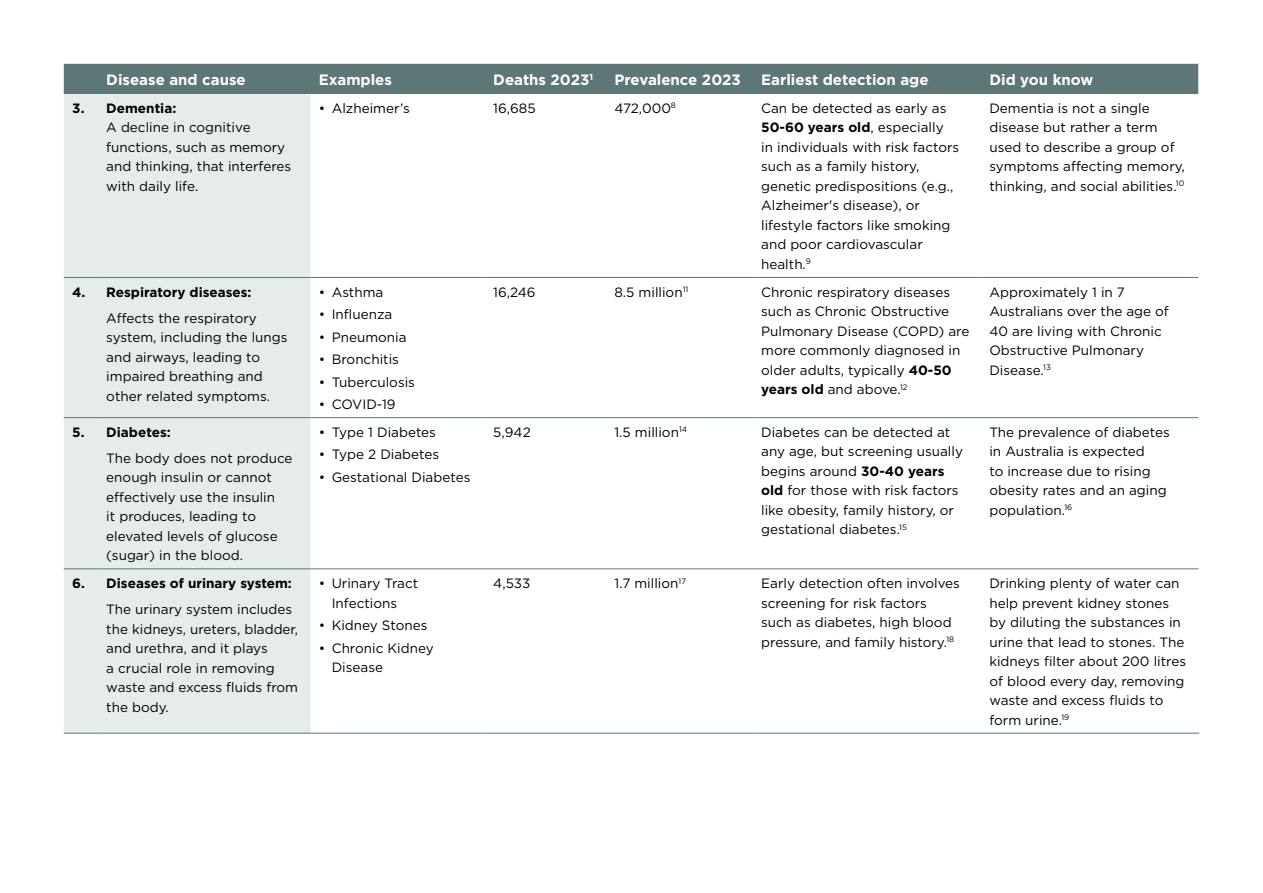
<style>
.page{position:relative;width:1263px;height:893px;background:#fff}
.page>*{position:absolute;margin:0;border:0;box-sizing:border-box;transform-origin:0 0}
.t1{font:700 15px "Gotham";color:#fff}
.t2{font:13.5px/19.5px "Gotham";color:#000}
.t3{font:700 13.5px "Gotham";color:#000}
.s1{font-weight:700}
</style>
<div class="page">
<div style="left:64px;top:64px;width:1134px;height:30px;background:#5c7775"></div>
<div style="left:64px;top:94px;width:246px;height:639px;background:#e6ecec"></div>
<hr style="left:64px;top:277px;width:34px;height:1px;background:#5c7775">
<hr style="left:98px;top:277px;width:212px;height:1px;background:#5c7775">
<hr style="left:310px;top:277px;width:175px;height:1px;background:#5c7775">
<hr style="left:485px;top:277px;width:121px;height:1px;background:#5c7775">
<hr style="left:606px;top:277px;width:147px;height:1px;background:#5c7775">
<hr style="left:753px;top:277px;width:228px;height:1px;background:#5c7775">
<hr style="left:981px;top:277px;width:217px;height:1px;background:#5c7775">
<hr style="left:64px;top:417px;width:34px;height:1px;background:#5c7775">
<hr style="left:98px;top:417px;width:212px;height:1px;background:#5c7775">
<hr style="left:310px;top:417px;width:175px;height:1px;background:#5c7775">
<hr style="left:485px;top:417px;width:121px;height:1px;background:#5c7775">
<hr style="left:606px;top:417px;width:147px;height:1px;background:#5c7775">
<hr style="left:753px;top:417px;width:228px;height:1px;background:#5c7775">
<hr style="left:981px;top:417px;width:217px;height:1px;background:#5c7775">
<hr style="left:64px;top:568px;width:34px;height:1px;background:#5c7775">
<hr style="left:98px;top:568px;width:212px;height:1px;background:#5c7775">
<hr style="left:310px;top:568px;width:175px;height:1px;background:#5c7775">
<hr style="left:485px;top:568px;width:121px;height:1px;background:#5c7775">
<hr style="left:606px;top:568px;width:147px;height:1px;background:#5c7775">
<hr style="left:753px;top:568px;width:228px;height:1px;background:#5c7775">
<hr style="left:981px;top:568px;width:217px;height:1px;background:#5c7775">
<hr style="left:64px;top:733px;width:34px;height:1px;background:#5c7775">
<hr style="left:98px;top:733px;width:212px;height:1px;background:#5c7775">
<hr style="left:310px;top:733px;width:175px;height:1px;background:#5c7775">
<hr style="left:485px;top:733px;width:121px;height:1px;background:#5c7775">
<hr style="left:606px;top:733px;width:147px;height:1px;background:#5c7775">
<hr style="left:753px;top:733px;width:228px;height:1px;background:#5c7775">
<hr style="left:981px;top:733px;width:218px;height:1px;background:#5c7775">
<p class="t1" style="left:106px;top:70px;width:141px">Disease and cause</p>
<p class="t1" style="left:319px;top:70px;width:75px">Examples</p>
<p class="t1" style="left:493px;top:70px;width:101px">Deaths 2023<sup>1</sup></p>
<p class="t1" style="left:614px;top:70px;width:128px">Prevalence 2023</p>
<p class="t1" style="left:761px;top:70px;width:169px">Earliest detection age</p>
<p class="t1" style="left:989px;top:70px;width:105px">Did you know</p>
<p class="t3" style="left:72px;top:99px;width:106px">3. Dementia:</p>
<p class="t2" style="left:106px;top:118px;width:186px">A decline in cognitive functions, such as memory and thinking, that interferes with daily life.</p>
<p class="t2" style="left:319px;top:98px;width:92px">• Alzheimer’s</p>
<p class="t2" style="left:493px;top:98px;width:44px">16,685</p>
<p class="t2" style="left:614px;top:98px;width:63px">472,000<sup>8</sup></p>
<p class="t2" style="left:761px;top:98px;width:200px">Can be detected as early as<br><span class="s1">50-60 years old</span>, especially<br>in individuals with risk factors such as a family history, genetic predispositions (e.g.,<br>Alzheimer's disease), or lifestyle factors like smoking and poor cardiovascular health.<sup>9</sup></p>
<p class="t2" style="left:989px;top:98px;width:197px">Dementia is not a single disease but rather a term used to describe a group of symptoms affecting memory, thinking, and social abilities.<sup>10</sup></p>
<p class="t3" style="left:72px;top:283px;width:181px">4. Respiratory diseases:</p>
<p class="t2" style="left:106px;top:308px;width:183px">Affects the respiratory system, including the lungs and airways, leading to impaired breathing and other related symptoms.</p>
<p class="t3" style="left:72px;top:423px;width:100px">5. Diabetes:</p>
<p class="t2" style="left:106px;top:448px;width:188px">The body does not produce enough insulin or cannot effectively use the insulin<br>it produces, leading to elevated levels of glucose (sugar) in the blood.</p>
<p class="t3" style="left:72px;top:574px;width:221px">6. Diseases of urinary system:</p>
<p class="t2" style="left:106px;top:599px;width:193px">The urinary system includes the kidneys, ureters, bladder, and urethra, and it plays<br>a crucial role in removing waste and excess fluids from the body.</p>
<p class="t2" style="left:319px;top:282px;width:66px">• Asthma</p>
<p class="t2" style="left:319px;top:304px;width:75px">• Influenza</p>
<p class="t2" style="left:319px;top:327px;width:89px">• Pneumonia</p>
<p class="t2" style="left:319px;top:349px;width:82px">• Bronchitis</p>
<p class="t2" style="left:319px;top:372px;width:98px">• Tuberculosis</p>
<p class="t2" style="left:319px;top:394px;width:78px">• COVID-19</p>
<p class="t2" style="left:319px;top:422px;width:119px">• Type 1 Diabetes</p>
<p class="t2" style="left:319px;top:445px;width:122px">• Type 2 Diabetes</p>
<p class="t2" style="left:319px;top:467px;width:153px">• Gestational Diabetes</p>
<p class="t2" style="left:332px;top:573px;width:88px;text-indent:-13px">• Urinary Tract<br>Infections</p>
<p class="t2" style="left:319px;top:615px;width:110px">• Kidney Stones</p>
<p class="t2" style="left:332px;top:638px;width:103px;text-indent:-13px">• Chronic Kidney<br>Disease</p>
<p class="t2" style="left:493px;top:282px;width:44px">16,246</p>
<p class="t2" style="left:614px;top:282px;width:75px">8.5 million<sup>11</sup></p>
<p class="t2" style="left:761px;top:282px;width:210px">Chronic respiratory diseases such as Chronic Obstructive<br>Pulmonary Disease (COPD) are more commonly diagnosed in older adults, typically <span class="s1">40-50 years old</span> and above.<sup>12</sup></p>
<p class="t2" style="left:989px;top:282px;width:181px">Approximately 1 in 7<br>Australians over the age of<br>40 are living with Chronic<br>Obstructive Pulmonary<br>Disease.<sup>13</sup></p>
<p class="t2" style="left:493px;top:422px;width:39px">5,942</p>
<p class="t2" style="left:614px;top:422px;width:74px">1.5 million<sup>14</sup></p>
<p class="t2" style="left:761px;top:422px;width:203px">Diabetes can be detected at any age, but screening usually begins around <span class="s1">30-40 years old</span> for those with risk factors like obesity, family history, or gestational diabetes.<sup>15</sup></p>
<p class="t2" style="left:989px;top:422px;width:182px">The prevalence of diabetes in Australia is expected<br>to increase due to rising obesity rates and an aging population.<sup>16</sup></p>
<p class="t2" style="left:493px;top:573px;width:39px">4,533</p>
<p class="t2" style="left:614px;top:573px;width:73px">1.7 million<sup>17</sup></p>
<p class="t2" style="left:761px;top:573px;width:200px">Early detection often involves screening for risk factors such as diabetes, high blood pressure, and family history.<sup>18</sup></p>
<p class="t2" style="left:989px;top:573px;width:198px">Drinking plenty of water can help prevent kidney stones by diluting the substances in urine that lead to stones. The kidneys filter about 200 litres of blood every day, removing waste and excess fluids to form urine.<sup>19</sup></p>
</div>
